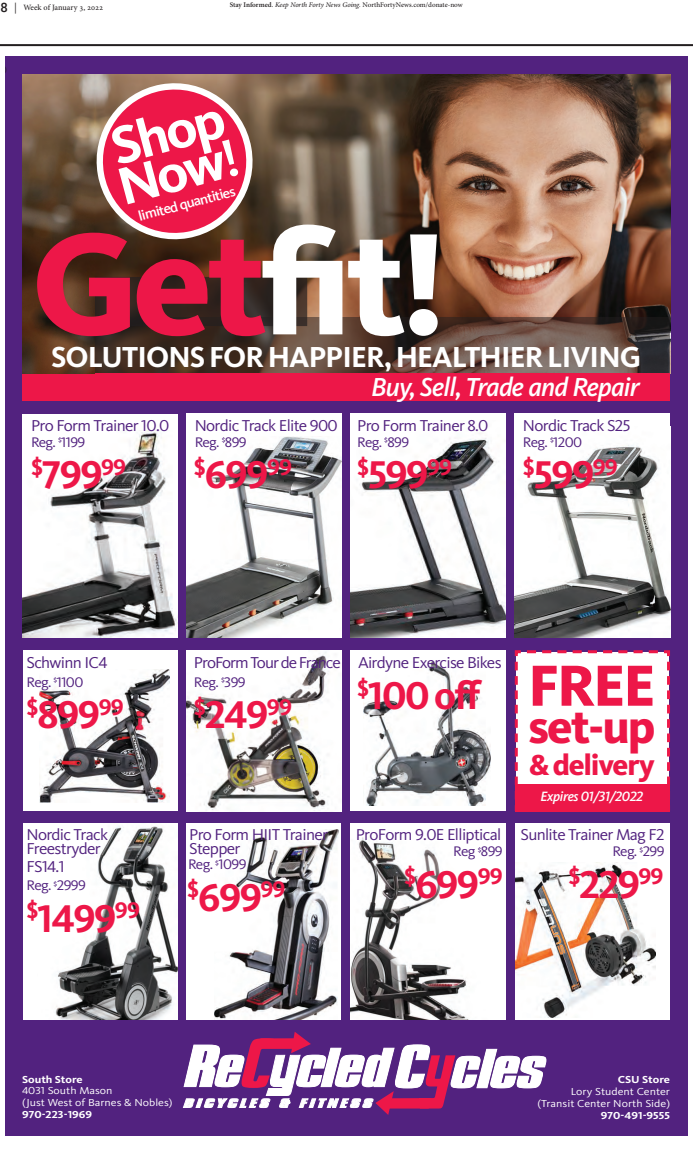
<style>
.page{position:relative;width:693px;height:1152px;background:#fff}
.page>*{position:absolute;margin:0;border:0;box-sizing:border-box;transform-origin:0 0}
.t1{font:800 150px "Kievit Pro";color:#fff}
.t2{font:800 60px "Kievit Pro";color:#ed1748}
.t3{font:700 54.7px/40.6px "Kievit Pro";color:#fff;scale:1.04 1}
.t4{font:800 48px "Kievit Pro";color:#ed1748}
.t5{font:700 40.1px "Kievit Pro";letter-spacing:-.04em;color:#ed1748}
.t6{font:700 30px "Kievit Pro";letter-spacing:-.03em;color:#fff}
.t7{font:800 30px "Kievit Pro";letter-spacing:-.04em;color:#ed1748}
.t8{font:italic 500 27px "Kievit Pro";letter-spacing:-.03em;color:#fff}
.t9{font:700 23.4px "Kievit Pro";letter-spacing:-.04em;color:#ed1748}
.t10{font:16.3px/14px "Kievit Pro";letter-spacing:-.04em;color:#52227f;scale:1.05 1}
.t11{font:16.3px "Kievit Pro";letter-spacing:-.06em;color:#52227f;scale:1.05 1}
.t12{font:14.4px "Kievit Pro";letter-spacing:-.04em;color:#52227f;scale:1.05 1}
.t13{font:500 14.4px "Kievit Pro";color:#fff;scale:1.04 1}
.t14{font:italic 500 14px "Kievit Pro";letter-spacing:-.03em;color:#fff}
.t15{font:10.5px/11.9px "Kievit Pro";color:#fff;text-align:right;scale:1.14 1}
.t16{font:700 10.5px "Kievit Pro";color:#fff;scale:1.14 1}
.t17{font:8.1px "Minion Pro";color:#231f20}
.t18{font:8px "Adobe Hebrew";letter-spacing:-.005em;color:#231f20}
.t19{font:7px "Adobe Hebrew";letter-spacing:-.005em;color:#231f20}
.s1{font-family:"Roboto";font-weight:500;font-size:13px}
.s2{font-family:"Roboto";font-weight:300;font-size:13px}
.s3{font-weight:700}
.s4{font-style:italic}
.s5{font-weight:500}
.s6{color:#ed1748}
.s7{font-size:40.1px}
</style>
<div class="page">
<hr style="left:0;top:44px;width:693px;height:2px;background:#231f20">
<div style="left:5px;top:56px;width:683px;height:1080px;background:#52227f"></div>
<svg style="left:182px;top:1032px;width:365px;height:83px"></svg>
<div style="left:23px;top:650px;width:154px;height:161px;background:#fff"></div>
<img style="left:40px;top:670px;width:129px;height:133px">
<div style="left:23px;top:823px;width:154px;height:197px;background:#fff"></div>
<img style="left:55px;top:826px;width:122px;height:194px">
<div style="left:22px;top:415px;width:155px;height:223px;background:#fff"></div>
<img style="left:22px;top:430px;width:155px;height:208px">
<div style="left:186px;top:413px;width:156px;height:225px;background:#fff"></div>
<img style="left:186px;top:436px;width:156px;height:202px">
<div style="left:351px;top:413px;width:155px;height:225px;background:#fff"></div>
<img style="left:351px;top:438px;width:155px;height:200px">
<div style="left:515px;top:413px;width:155px;height:225px;background:#fff"></div>
<img style="left:515px;top:445px;width:155px;height:193px">
<img style="left:186px;top:650px;width:156px;height:161px">
<div style="left:351px;top:650px;width:155px;height:161px;background:#fff"></div>
<img style="left:363px;top:661px;width:128px;height:144px">
<div style="left:514px;top:650px;width:156px;height:162px;background:#fff"></div>
<div style="left:515px;top:823px;width:155px;height:197px;background:#fff"></div>
<img style="left:515px;top:864px;width:141px;height:153px">
<div style="left:186px;top:823px;width:155px;height:197px;background:#fff"></div>
<img style="left:215px;top:829px;width:124px;height:191px">
<div style="left:351px;top:823px;width:155px;height:197px;background:#fff"></div>
<img style="left:351px;top:837px;width:118px;height:183px">
<div style="left:515px;top:784px;width:155px;height:27px;background:#ed1748"></div>
<img style="left:94px;top:74px;width:576px;height:243px">
<svg style="left:94px;top:279px;width:211px;height:38px;background:#32251f"></svg>
<div style="left:22px;top:277px;width:285px;height:49px;border:1px solid #231f20"></div>
<svg style="left:94px;top:317px;width:576px;height:56px;background:#544037"></svg>
<div style="left:22px;top:373px;width:648px;height:27px;background:#ed1748"></div>
<svg style="left:22px;top:74px;width:72px;height:299px;background:#604631"></svg>
<svg style="left:94px;top:80px;width:161px;height:162px;background:#cd425b"></svg>
<p class="t18" style="left:0;top:3px;width:104px"><span class="s1">8</span> <span class="s2">|</span> Week of January 3, 2022</p>
<p class="t17" style="left:4px;top:64px;width:4px">)</p>
<p class="t19" style="left:230px;top:0;width:235px"><span class="s3">Stay Informed</span>. <span class="s4">Keep North Forty News Going.</span> NorthFortyNews.com/donate-now</p>
<h3 class="t3" style="left:103px;top:129px;width:120px;rotate:-15deg">Shop<br>Now<span class="s5">!</span></h3>
<p class="t13" style="left:136px;top:208px;width:98px;rotate:-15deg">limited quantities</p>
<h1 class="t1" style="left:31px;top:194px;width:418px"><span class="s6">Get</span>fit!</h1>
<h3 class="t6" style="left:51px;top:339px;width:592px">SOLUTIONS FOR HAPPIER, HEALTHIER LIVING</h3>
<p class="t10" style="left:31px;top:418px;width:133px">Pro Form Trainer 10.0</p>
<p class="t12" style="left:31px;top:434px;width:53px">Reg. <sup>$</sup>1199</p>
<h3 class="t9" style="left:31px;top:453px;width:97px">$<span class="s7">799</span>99</h3>
<p class="t10" style="left:195px;top:418px;width:138px">Nordic Track Elite 900</p>
<p class="t12" style="left:195px;top:434px;width:51px">Reg. <sup>$</sup>899</p>
<h3 class="t9" style="left:194px;top:453px;width:100px">$<span class="s7">699</span>99</h3>
<h3 class="t8" style="left:371px;top:370px;width:270px">Buy, Sell, Trade and Repair</h3>
<p class="t10" style="left:357px;top:418px;width:127px">Pro Form Trainer 8.0</p>
<p class="t12" style="left:357px;top:434px;width:51px">Reg. <sup>$</sup>899</p>
<h3 class="t9" style="left:357px;top:453px;width:96px">$<span class="s7">599</span>99</h3>
<p class="t10" style="left:523px;top:418px;width:104px">Nordic Track S25</p>
<p class="t12" style="left:523px;top:434px;width:58px">Reg. <sup>$</sup>1200</p>
<h3 class="t9" style="left:523px;top:453px;width:96px">$<span class="s7">599</span>99</h3>
<p class="t10" style="left:27px;top:655px;width:79px">Schwinn IC4</p>
<p class="t12" style="left:27px;top:673px;width:56px">Reg. <sup>$</sup>1100</p>
<h3 class="t9" style="left:27px;top:693px;width:99px">$<span class="s7">899</span>99</h3>
<p class="t10" style="left:27px;top:828px;width:79px">Nordic Track<br>Freestryder</p>
<p class="t10" style="left:27px;top:860px;width:38px">FS14.1</p>
<p class="t12" style="left:27px;top:877px;width:58px">Reg. <sup>$</sup>2999</p>
<h3 class="t5" style="left:27px;top:894px;width:115px"><sup>$</sup>1499<sup>99</sup></h3>
<p class="t11" style="left:194px;top:652px;width:141px">ProForm Tour de France</p>
<p class="t12" style="left:194px;top:673px;width:51px">Reg. <sup>$</sup>399</p>
<h3 class="t9" style="left:194px;top:693px;width:100px">$<span class="s7">249</span>99</h3>
<p class="t10" style="left:358px;top:655px;width:138px">Airdyne Exercise Bikes</p>
<h3 class="t5" style="left:357px;top:672px;width:127px"><sup>$</sup>100 off</h3>
<p class="t10" style="left:189px;top:828px;width:134px">Pro Form HIIT Trainer<br>Stepper</p>
<p class="t12" style="left:188px;top:856px;width:57px">Reg. <sup>$</sup>1099</p>
<h3 class="t9" style="left:187px;top:876px;width:100px">$<span class="s7">699</span>99</h3>
<p class="t10" style="left:356px;top:828px;width:140px">ProForm 9.0E Elliptical</p>
<p class="t12" style="left:453px;top:843px;width:49px">Reg <sup>$</sup>899</p>
<h3 class="t9" style="left:404px;top:863px;width:100px">$<span class="s7">699</span>99</h3>
<h2 class="t2" style="left:528px;top:650px;width:129px">FREE</h2>
<h3 class="t4" style="left:528px;top:698px;width:128px">set-up</h3>
<h3 class="t7" style="left:529px;top:747px;width:127px">&amp; delivery</h3>
<p class="t14" style="left:541px;top:788px;width:104px">Expires 01/31/2022</p>
<p class="t10" style="left:520px;top:828px;width:139px">Sunlite Trainer Mag F2</p>
<p class="t12" style="left:612px;top:843px;width:51px">Reg. <sup>$</sup>299</p>
<h3 class="t9" style="left:569px;top:863px;width:97px">$<span class="s7">229</span>99</h3>
<p class="t16" style="left:22px;top:1073px;width:55px">South Store</p>
<p class="t15" style="left:22px;top:1085px;width:134px;text-align:left">4031 South Mason<br>(Just West of Barnes &amp; Nobles)</p>
<p class="t16" style="left:22px;top:1108px;width:63px">970-223-1969</p>
<p class="t16" style="left:618px;top:1073px;width:47px">CSU Store</p>
<p class="t15" style="left:538px;top:1085px;width:118px">Lory Student Center (Transit Center North Side)</p>
<p class="t16" style="left:601px;top:1109px;width:62px">970-491-9555</p>
</div>
